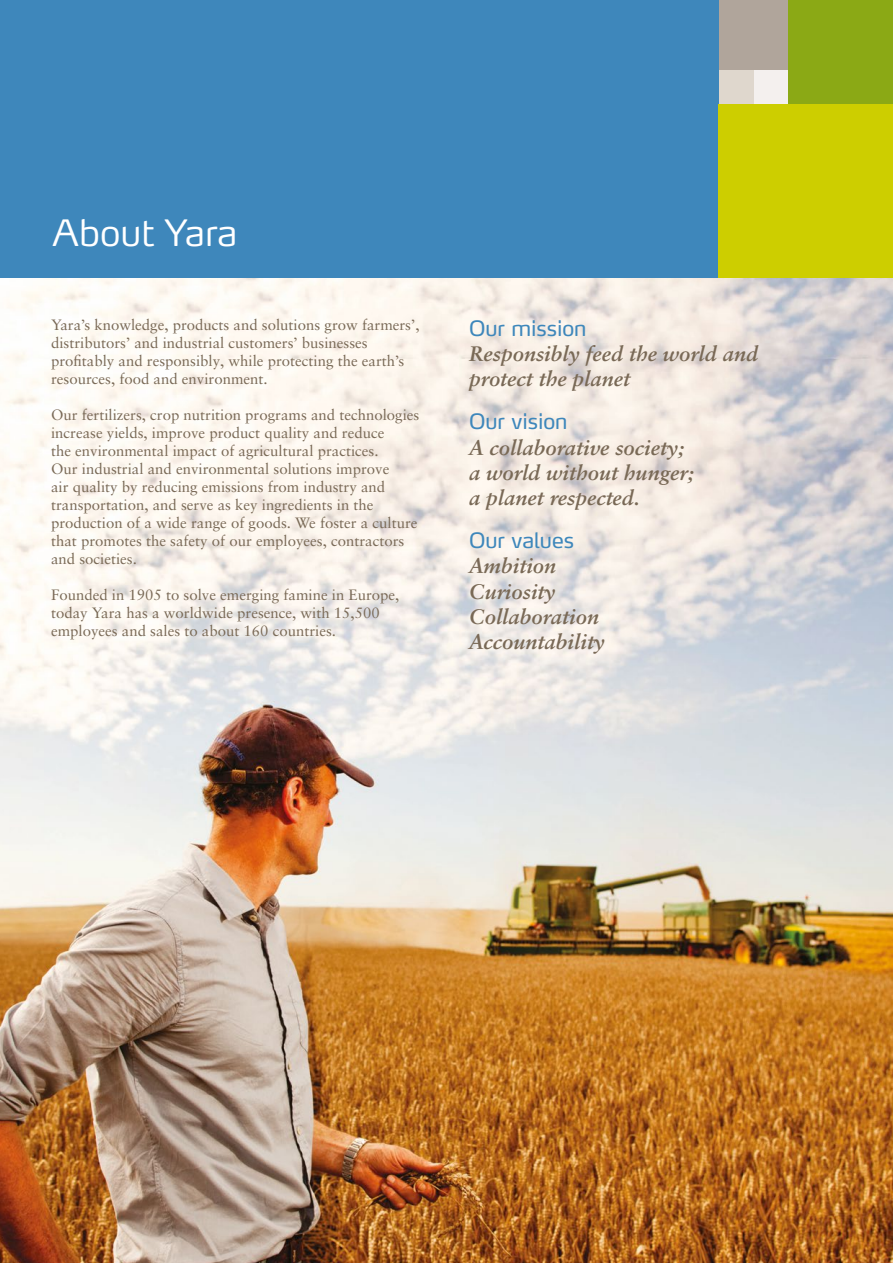
<style>
.page{position:relative;width:893px;height:1263px;background:#fff}
.page>*{position:absolute;margin:0;border:0;box-sizing:border-box;transform-origin:0 0}
.t1{font:300 36px "Max OT";color:#fff}
.t2{font:italic 700 21px/25.2px "Sabon LT Pro";color:#796956}
.t3{font:21px "Yara Max LF";color:#3e87bb}
.t4{font:15px/18px "Sabon LT Pro";color:#796956}
</style>
<div class="page">
<img style="left:0;top:278px;width:893px;height:985px">
<div style="left:0;top:0;width:893px;height:278px;background:#3e87bb"></div>
<div style="left:753px;top:70px;width:35px;height:35px;background:#f4f0ee"></div>
<div style="left:719px;top:70px;width:34px;height:35px;background:#dfd7cd"></div>
<div style="left:719px;top:0;width:69px;height:70px;background:#b0a59b"></div>
<div style="left:788px;top:0;width:105px;height:105px;background:#8ba915"></div>
<div style="left:719px;top:105px;width:174px;height:173px;background:#cdce00"></div>
<hr style="left:892px;top:404px;width:1px;height:210px;background:#fff">
<p class="t1" style="left:52px;top:209px;width:187px">About Yara</p>
<p class="t4" style="left:51px;top:316px;width:370px">Yara’s knowledge, products and solutions grow farmers’, distributors’ and industrial customers’ businesses profitably and responsibly, while protecting the earth’s resources, food and environment.</p>
<p class="t4" style="left:51px;top:406px;width:370px">Our fertilizers, crop nutrition programs and technologies increase yields, improve product quality and reduce<br>the environmental impact of agricultural practices.<br>Our industrial and environmental solutions improve<br>air quality by reducing emissions from industry and transportation, and serve as key ingredients in the production of a wide range of goods. We foster a culture that promotes the safety of our employees, contractors and societies.</p>
<p class="t4" style="left:51px;top:586px;width:350px">Founded in 1905 to solve emerging famine in Europe, today Yara has a worldwide presence, with 15,500 employees and sales to about 160 countries.</p>
<p class="t3" style="left:469px;top:315px;width:119px">Our mission</p>
<p class="t2" style="left:469px;top:340px;width:290px">Responsibly feed the world and protect the planet</p>
<p class="t3" style="left:469px;top:408px;width:100px">Our vision</p>
<p class="t2" style="left:469px;top:434px;width:216px">A collaborative society;</p>
<p class="t2" style="left:469px;top:459px;width:226px">a world without hunger;</p>
<p class="t2" style="left:469px;top:484px;width:172px">a planet respected.</p>
<p class="t3" style="left:469px;top:527px;width:106px">Our values</p>
<p class="t2" style="left:469px;top:553px;width:89px">Ambition</p>
<p class="t2" style="left:469px;top:578px;width:88px">Curiosity</p>
<p class="t2" style="left:469px;top:603px;width:131px">Collaboration</p>
<p class="t2" style="left:469px;top:628px;width:137px">Accountability</p>
</div>
